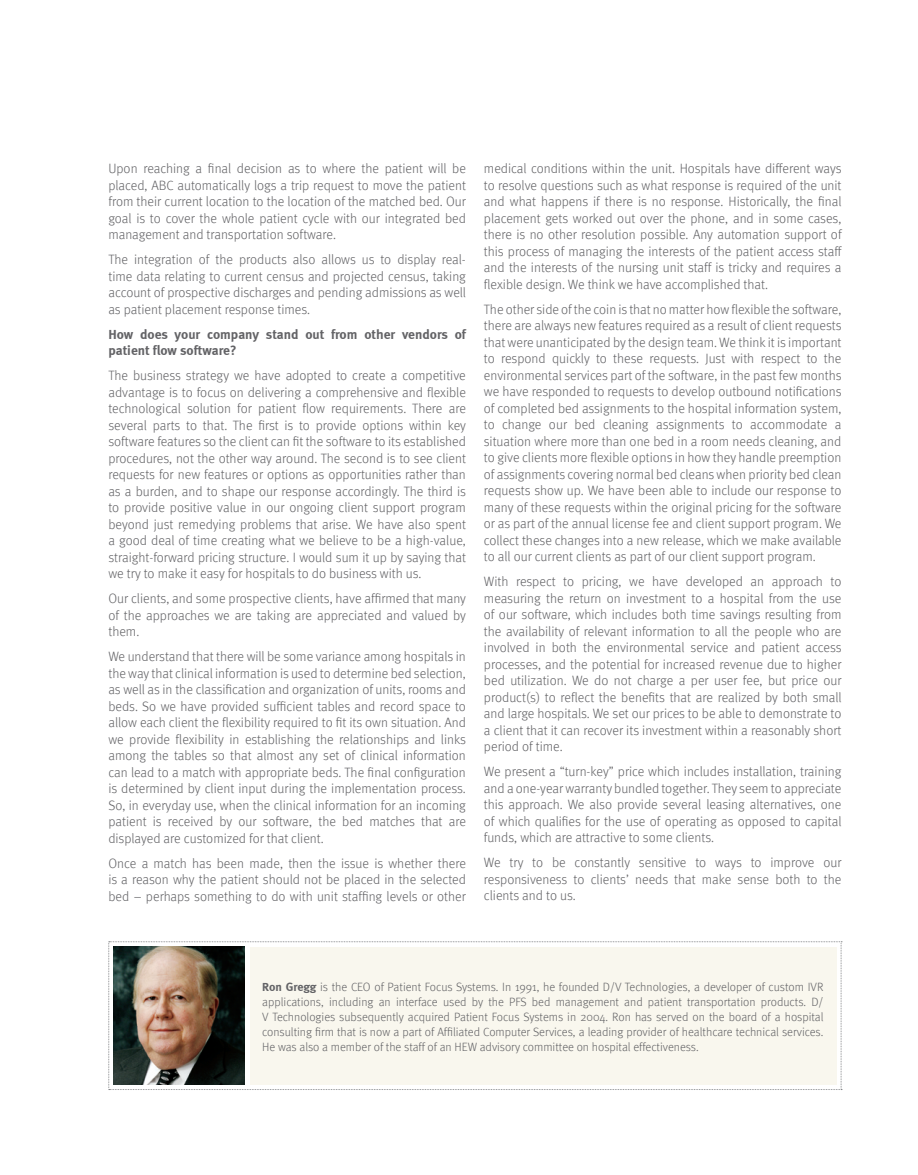
<style>
.page{position:relative;width:918px;height:1175px;background:#fff}
.page>*{position:absolute;margin:0;border:0;box-sizing:border-box;transform-origin:0 0}
.t1{font:300 13.5px/16.5px "Meta";color:#636366;text-align:justify}
.t2{font:700 13.5px/16.5px "Meta";color:#636366}
.t3{font:300 12px/15px "Meta";color:#636366;text-align:justify}
.s1{font-weight:700}
</style>
<div class="page">
<svg style="left:108px;top:941px;width:734px;height:149px;background:#f7f5ed"></svg>
<img style="left:114px;top:947px;width:130px;height:137px">
<p class="t1" style="left:108px;top:160px;width:359px">Upon reaching a final decision as to where the patient will be placed, ABC automatically logs a trip request to move the patient from their current location to the location of the matched bed. Our goal is to cover the whole patient cycle with our integrated bed management and transportation software.</p>
<p class="t1" style="left:108px;top:251px;width:359px">The integration of the products also allows us to display real&shy;time data relating to current census and projected census, taking account of prospective discharges and pending admissions as well as patient placement response times.</p>
<p class="t2" style="left:108px;top:325px;width:359px">How does your company stand out from other vendors of patient flow software?</p>
<p class="t1" style="left:108px;top:367px;width:359px">The business strategy we have adopted to create a competitive advantage is to focus on delivering a comprehensive and flexible technological solution for patient flow requirements. There are several parts to that. The first is to provide options within key software features so the client can fit the software to its established procedures, not the other way around. The second is to see client requests for new features or options as opportunities rather than as a burden, and to shape our response accordingly. The third is to provide positive value in our ongoing client support program beyond just remedying problems that arise. We have also spent a good deal of time creating what we believe to be a high-value, straight-forward pricing structure. I would sum it up by saying that we try to make it easy for hospitals to do business with us.</p>
<p class="t1" style="left:108px;top:590px;width:359px">Our clients, and some prospective clients, have affirmed that many of the approaches we are taking are appreciated and valued by them.</p>
<p class="t1" style="left:108px;top:648px;width:359px">We understand that there will be some variance among hospitals in the way that clinical information is used to determine bed selection, as well as in the classification and organization of units, rooms and beds. So we have provided sufficient tables and record space to allow each client the flexibility required to fit its own situation. And we provide flexibility in establishing the relationships and links among the tables so that almost any set of clinical information can lead to a match with appropriate beds. The final configuration is determined by client input during the implementation process.<br>So, in everyday use, when the clinical information for an incoming patient is received by our software, the bed matches that are displayed are customized for that client.</p>
<p class="t1" style="left:108px;top:855px;width:359px">Once a match has been made, then the issue is whether there is a reason why the patient should not be placed in the selected bed – perhaps something to do with unit staffing levels or other</p>
<p class="t1" style="left:484px;top:160px;width:359px">medical conditions within the unit. Hospitals have different ways to resolve questions such as what response is required of the unit and what happens if there is no response. Historically, the final placement gets worked out over the phone, and in some cases, there is no other resolution possible. Any automation support of this process of managing the interests of the patient access staff and the interests of the nursing unit staff is tricky and requires a flexible design. We think we have accomplished that.</p>
<p class="t1" style="left:484px;top:300px;width:359px">The other side of the coin is that no matter how flexible the software, there are always new features required as a result of client requests that were unanticipated by the design team. We think it is important to respond quickly to these requests. Just with respect to the environmental services part of the software, in the past few months we have responded to requests to develop outbound notifications of completed bed assignments to the hospital information system, to change our bed cleaning assignments to accommodate a situation where more than one bed in a room needs cleaning, and to give clients more flexible options in how they handle preemption of assignments covering normal bed cleans when priority bed clean requests show up. We have been able to include our response to many of these requests within the original pricing for the software or as part of the annual license fee and client support program. We collect these changes into a new release, which we make available to all our current clients as part of our client support program.</p>
<p class="t1" style="left:484px;top:573px;width:359px">With respect to pricing, we have developed an approach to measuring the return on investment to a hospital from the use of our software, which includes both time savings resulting from the availability of relevant information to all the people who are involved in both the environmental service and patient access processes, and the potential for increased revenue due to higher bed utilization. We do not charge a per user fee, but price our product(s) to reflect the benefits that are realized by both small and large hospitals. We set our prices to be able to demonstrate to a client that it can recover its investment within a reasonably short period of time.</p>
<p class="t1" style="left:484px;top:763px;width:359px">We present a “turn-key” price which includes installation, training and a one-year warranty bundled together. They seem to appreciate this approach. We also provide several leasing alternatives, one of which qualifies for the use of operating as opposed to capital funds, which are attractive to some clients.</p>
<p class="t1" style="left:484px;top:854px;width:359px">We try to be constantly sensitive to ways to improve our responsiveness to clients’ needs that make sense both to the clients and to us.</p>
<p class="t3" style="left:262px;top:978px;width:563px"><span class="s1">Ron Gregg</span> is the CEO of Patient Focus Systems. In 1991, he founded D/V Technologies, a developer of custom IVR applications, including an interface used by the PFS bed management and patient transportation products. D/ V Technologies subsequently acquired Patient Focus Systems in 2004. Ron has served on the board of a hospital consulting firm that is now a part of Affiliated Computer Services, a leading provider of healthcare technical services.<br>He was also a member of the staff of an HEW advisory committee on hospital effectiveness.</p>
</div>
